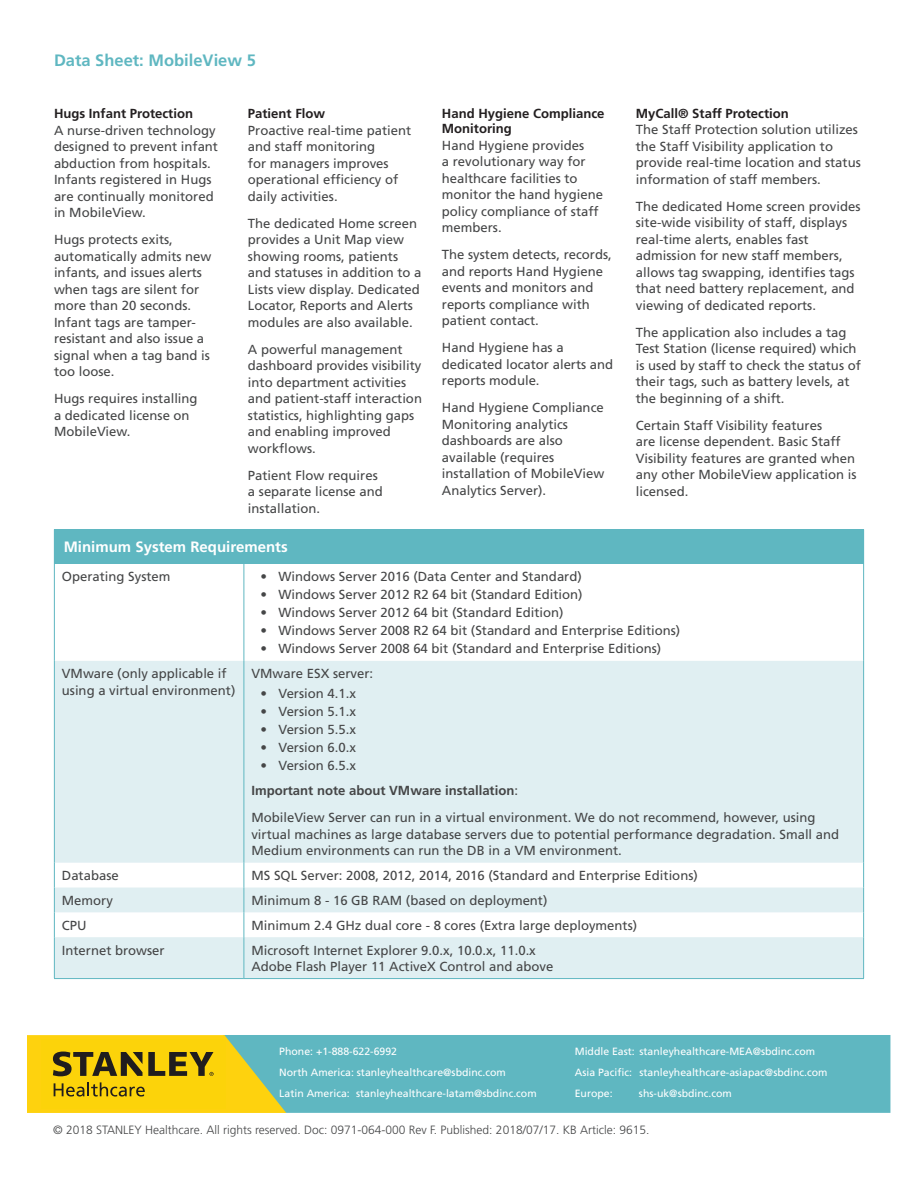
<style>
.page{position:relative;width:918px;height:1188px;background:#fff}
.page>*{position:absolute;margin:0;border:0;box-sizing:border-box;transform-origin:0 0}
.HeadLev2{font:700 16.5px "Frutiger";color:#5fb7c1}
.TableWhiteHead{font:700 15px "Frutiger";color:#fff}
.BodyDataSheet{font:13.2px/16.5px "Frutiger";color:#454647}
.HeadLev3{font:700 13.2px/15px "Frutiger";color:#231f20}
.BodyDataSheet-2{font:700 13.2px "Frutiger";color:#454647}
.DocNumberLine{font:300 12px "Frutiger";color:#454647}
.Body{font:10.5px/21px "Frutiger";color:#fff}
.s1{font-weight:400}
</style>
<div class="page">
<div style="left:286px;top:1035px;width:604px;height:78px;background:#5fb7c1"></div>
<svg style="left:27px;top:1035px;width:259px;height:78px;background:#d1ba23"></svg>
<div style="left:54px;top:530px;width:810px;height:34px;background:#5fb7c1"></div>
<svg style="left:55px;top:661px;width:808px;height:317px;fill:#e0eff2"></svg>
<hr style="left:54px;top:564px;width:1px;height:97px;background:#5fb7c1">
<hr style="left:244px;top:564px;width:1px;height:97px;background:#5fb7c1">
<hr style="left:863px;top:564px;width:1px;height:97px;background:#5fb7c1">
<hr style="left:54px;top:661px;width:1px;height:202px;background:#5fb7c1">
<hr style="left:244px;top:661px;width:1px;height:202px;background:#5fb7c1">
<hr style="left:863px;top:661px;width:1px;height:202px;background:#5fb7c1">
<svg style="left:54px;top:863px;width:1px;height:74px"></svg>
<svg style="left:244px;top:863px;width:1px;height:74px"></svg>
<svg style="left:863px;top:863px;width:1px;height:74px"></svg>
<hr style="left:54px;top:937px;width:1px;height:41px;background:#5fb7c1">
<hr style="left:244px;top:937px;width:1px;height:41px;background:#5fb7c1">
<hr style="left:863px;top:937px;width:1px;height:41px;background:#5fb7c1">
<hr style="left:54px;top:978px;width:190px;height:1px;background:#5fb7c1">
<hr style="left:244px;top:978px;width:620px;height:1px;background:#5fb7c1">
<p class="HeadLev2" style="left:54px;top:51px;width:203px">Data Sheet: MobileView 5</p>
<p class="HeadLev3" style="left:54px;top:106px;width:141px">Hugs Infant Protection</p>
<p class="BodyDataSheet" style="left:54px;top:122px;width:166px">A nurse-driven technology designed to prevent infant abduction from hospitals.<br>Infants registered in Hugs are continually monitored in MobileView.</p>
<p class="BodyDataSheet" style="left:54px;top:232px;width:159px">Hugs protects exits, automatically admits new infants, and issues alerts when tags are silent for more than 20 seconds.<br>Infant tags are tamper&shy;resistant and also issue a signal when a tag band is too loose.</p>
<p class="BodyDataSheet" style="left:54px;top:391px;width:145px">Hugs requires installing a dedicated license on<br>MobileView.</p>
<p class="HeadLev3" style="left:248px;top:106px;width:79px">Patient Flow</p>
<p class="BodyDataSheet" style="left:248px;top:122px;width:165px">Proactive real-time patient and staff monitoring<br>for managers improves operational efficiency of daily activities.</p>
<p class="BodyDataSheet" style="left:248px;top:215px;width:175px">The dedicated Home screen provides a Unit Map view showing rooms, patients and statuses in addition to a<br>Lists view display. Dedicated<br>Locator, Reports and Alerts modules are also available.</p>
<p class="BodyDataSheet" style="left:248px;top:341px;width:176px">A powerful management dashboard provides visibility into department activities and patient-staff interaction statistics, highlighting gaps and enabling improved workflows.</p>
<p class="BodyDataSheet" style="left:248px;top:467px;width:136px">Patient Flow requires a separate license and installation.</p>
<p class="HeadLev3" style="left:442px;top:106px;width:164px">Hand Hygiene Compliance<br>Monitoring</p>
<p class="BodyDataSheet" style="left:442px;top:137px;width:163px">Hand Hygiene provides<br>a revolutionary way for healthcare facilities to monitor the hand hygiene policy compliance of staff members.</p>
<p class="BodyDataSheet" style="left:442px;top:247px;width:171px">The system detects, records, and reports Hand Hygiene events and monitors and reports compliance with patient contact.</p>
<p class="BodyDataSheet" style="left:442px;top:340px;width:173px">Hand Hygiene has a dedicated locator alerts and reports module.</p>
<p class="BodyDataSheet" style="left:442px;top:400px;width:164px">Hand Hygiene Compliance<br>Monitoring analytics dashboards are also available (requires installation of MobileView<br>Analytics Server).</p>
<p class="HeadLev3" style="left:636px;top:106px;width:154px">MyCall® Staff Protection</p>
<p class="BodyDataSheet" style="left:636px;top:122px;width:227px">The Staff Protection solution utilizes the Staff Visibility application to provide real-time location and status information of staff members.</p>
<p class="BodyDataSheet" style="left:636px;top:198px;width:226px">The dedicated Home screen provides site-wide visibility of staff, displays real-time alerts, enables fast admission for new staff members, allows tag swapping, identifies tags that need battery replacement, and viewing of dedicated reports.</p>
<p class="BodyDataSheet" style="left:636px;top:324px;width:227px">The application also includes a tag Test Station (license required) which is used by staff to check the status of their tags, such as battery levels, at the beginning of a shift.</p>
<p class="BodyDataSheet" style="left:636px;top:417px;width:222px">Certain Staff Visibility features<br>are license dependent. Basic Staff<br>Visibility features are granted when any other MobileView application is licensed.</p>
<p class="TableWhiteHead" style="left:64px;top:538px;width:225px">Minimum System Requirements</p>
<p class="BodyDataSheet" style="left:62px;top:569px;width:110px">Operating System</p>
<p class="BodyDataSheet" style="left:260px;top:569px;width:323px">• Windows Server 2016 (Data Center and Standard)</p>
<p class="BodyDataSheet" style="left:260px;top:587px;width:324px">• Windows Server 2012 R2 64 bit (Standard Edition)</p>
<p class="BodyDataSheet" style="left:260px;top:605px;width:305px">• Windows Server 2012 64 bit (Standard Edition)</p>
<p class="BodyDataSheet" style="left:260px;top:623px;width:421px">• Windows Server 2008 R2 64 bit (Standard and Enterprise Editions)</p>
<p class="BodyDataSheet" style="left:260px;top:641px;width:402px">• Windows Server 2008 64 bit (Standard and Enterprise Editions)</p>
<p class="BodyDataSheet" style="left:62px;top:665px;width:175px">VMware (only applicable if using a virtual environment)</p>
<p class="BodyDataSheet" style="left:251px;top:665px;width:123px">VMware ESX server:</p>
<p class="BodyDataSheet" style="left:260px;top:685px;width:97px">• Version 4.1.x</p>
<p class="BodyDataSheet" style="left:260px;top:703px;width:97px">• Version 5.1.x</p>
<p class="BodyDataSheet" style="left:260px;top:721px;width:97px">• Version 5.5.x</p>
<p class="BodyDataSheet" style="left:260px;top:739px;width:97px">• Version 6.0.x</p>
<p class="BodyDataSheet" style="left:260px;top:757px;width:97px">• Version 6.5.x</p>
<p class="BodyDataSheet-2" style="left:251px;top:783px;width:268px">Important note about VMware installation<span class="s1">:</span></p>
<p class="BodyDataSheet" style="left:251px;top:809px;width:589px">MobileView Server can run in a virtual environment. We do not recommend, however, using virtual machines as large database servers due to potential performance degradation. Small and<br>Medium environments can run the DB in a VM environment.</p>
<p class="BodyDataSheet" style="left:62px;top:867px;width:58px">Database</p>
<p class="BodyDataSheet" style="left:251px;top:867px;width:448px">MS SQL Server: 2008, 2012, 2014, 2016 (Standard and Enterprise Editions)</p>
<p class="BodyDataSheet" style="left:62px;top:892px;width:53px">Memory</p>
<p class="BodyDataSheet" style="left:251px;top:892px;width:298px">Minimum 8 - 16 GB RAM (based on deployment)</p>
<p class="BodyDataSheet" style="left:62px;top:917px;width:26px">CPU</p>
<p class="BodyDataSheet" style="left:251px;top:917px;width:387px">Minimum 2.4 GHz dual core - 8 cores (Extra large deployments)</p>
<p class="BodyDataSheet" style="left:62px;top:942px;width:104px">Internet browser</p>
<p class="BodyDataSheet" style="left:251px;top:942px;width:303px">Microsoft Internet Explorer 9.0.x, 10.0.x, 11.0.x<br>Adobe Flash Player 11 ActiveX Control and above</p>
<p class="Body" style="left:279px;top:1041px;width:119px">Phone: +1-888-622-6992</p>
<p class="Body" style="left:279px;top:1062px;width:228px">North America: stanleyhealthcare@sbdinc.com</p>
<p class="Body" style="left:279px;top:1083px;width:259px">Latin America: stanleyhealthcare-latam@sbdinc.com</p>
<p class="Body" style="left:575px;top:1041px;width:254px">Middle East: stanleyhealthcare-MEA@sbdinc.com<br>Asia Pacific: stanleyhealthcare-asiapac@sbdinc.com<br>Europe:</p>
<p class="Body" style="left:639px;top:1083px;width:94px">shs-uk@sbdinc.com</p>
<p class="DocNumberLine" style="left:53px;top:1123px;width:598px">© 2018 STANLEY Healthcare. All rights reserved. Doc: 0971-064-000 Rev F. Published: 2018/07/17. KB Article: 9615.</p>
</div>
